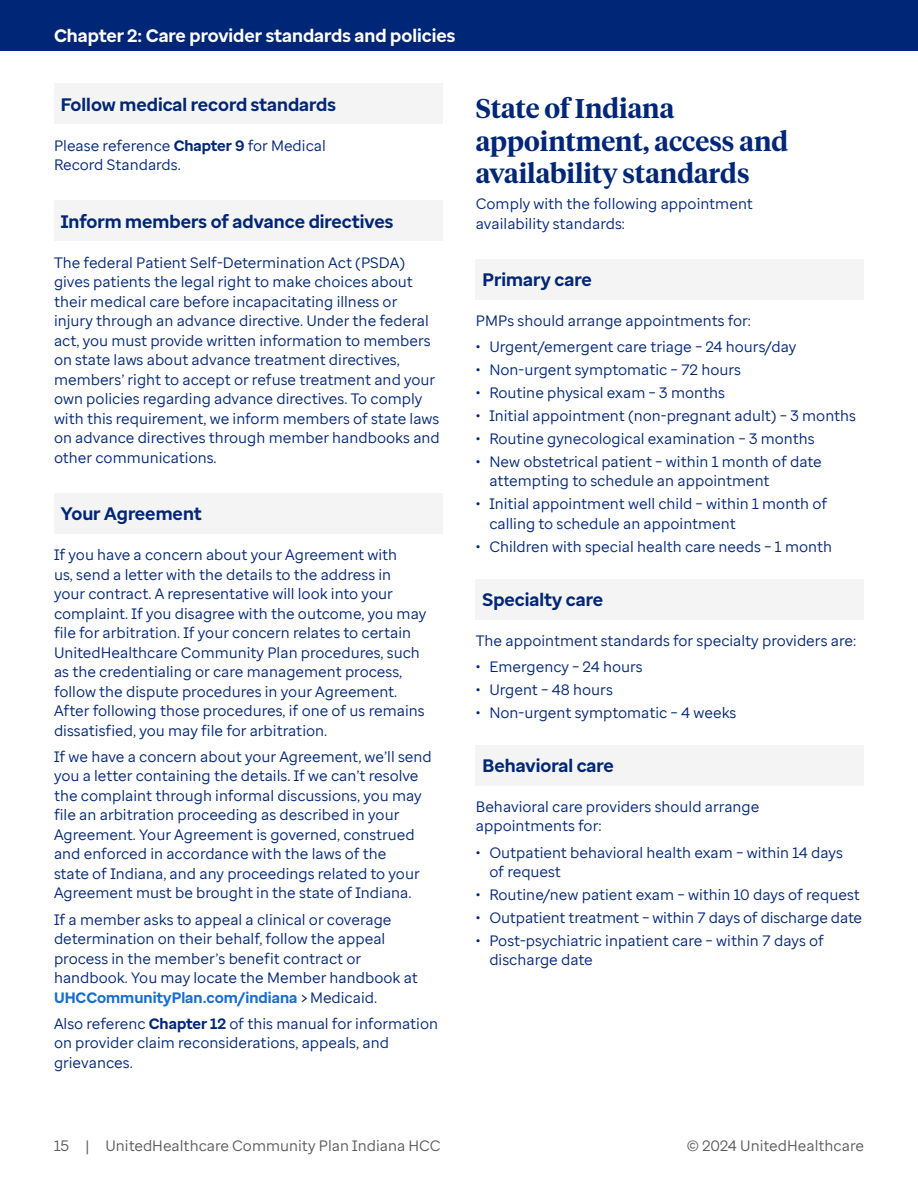
<style>
.page{position:relative;width:918px;height:1188px;background:#fff}
.page>*{position:absolute;margin:0;border:0;box-sizing:border-box;transform-origin:0 0}
.H4{font:600 27px/32.4px "UHC Serif Headline";color:#002677}
.H5_Sans_Gray_Shading{font:700 18px "Enterprise Sans";color:#002677}
.t1{font:700 18px "Enterprise Sans";color:#fff}
.Body{font:15px/19.5px "Enterprise Sans";color:#002677}
.t2{font:15px "Enterprise Sans";color:#5a5a5a}
.s1{font-weight:700}
.s2{font-weight:700;color:#196ecf}
</style>
<div class="page">
<div style="left:0;top:0;width:918px;height:51px;background:#002677"></div>
<div style="left:54px;top:83px;width:388px;height:41px;background:#f4f4f4"></div>
<div style="left:54px;top:200px;width:388px;height:41px;background:#f4f4f4"></div>
<div style="left:54px;top:493px;width:388px;height:41px;background:#f4f4f4"></div>
<div style="left:476px;top:259px;width:388px;height:41px;background:#f4f4f4"></div>
<div style="left:476px;top:579px;width:388px;height:40px;background:#f4f4f4"></div>
<div style="left:476px;top:745px;width:388px;height:41px;background:#f4f4f4"></div>
<p class="t1" style="left:54px;top:24px;width:403px">Chapter 2: Care provider standards and policies</p>
<p class="H5_Sans_Gray_Shading" style="left:61px;top:93px;width:277px">Follow medical record standards</p>
<p class="Body" style="left:54px;top:135px;width:273px">Please reference <span class="s1">Chapter 9</span> for Medical<br>Record Standards.</p>
<p class="H5_Sans_Gray_Shading" style="left:61px;top:210px;width:334px">Inform members of advance directives</p>
<p class="Body" style="left:54px;top:252px;width:387px">The federal Patient Self-Determination Act (PSDA) gives patients the legal right to make choices about their medical care before incapacitating illness or injury through an advance directive. Under the federal act, you must provide written information to members on state laws about advance treatment directives, members’ right to accept or refuse treatment and your own policies regarding advance directives. To comply with this requirement, we inform members of state laws on advance directives through member handbooks and other communications.</p>
<p class="H5_Sans_Gray_Shading" style="left:61px;top:502px;width:142px">Your Agreement</p>
<p class="Body" style="left:54px;top:545px;width:374px">If you have a concern about your Agreement with<br>us, send a letter with the details to the address in<br>your contract. A representative will look into your complaint. If you disagree with the outcome, you may file for arbitration. If your concern relates to certain UnitedHealthcare Community Plan procedures, such as the credentialing or care management process, follow the dispute procedures in your Agreement.<br>After following those procedures, if one of us remains dissatisfied, you may file for arbitration.</p>
<p class="Body" style="left:54px;top:747px;width:379px">If we have a concern about your Agreement, we’ll send you a letter containing the details. If we can’t resolve the complaint through informal discussions, you may file an arbitration proceeding as described in your Agreement. Your Agreement is governed, construed and enforced in accordance with the laws of the<br>state of Indiana, and any proceedings related to your Agreement must be brought in the state of Indiana.</p>
<p class="Body" style="left:54px;top:909px;width:365px">If a member asks to appeal a clinical or coverage determination on their behalf, follow the appeal process in the member’s benefit contract or handbook. You may locate the Member handbook at <span class="s2">UHCCommunityPlan.com/indiana</span> &gt; Medicaid.</p>
<p class="Body" style="left:54px;top:1014px;width:386px">Also referenc <span class="s1">Chapter 12</span> of this manual for information on provider claim reconsiderations, appeals, and grievances.</p>
<p class="H4" style="left:476px;top:91px;width:314px">State of Indiana appointment, access and availability standards</p>
<p class="Body" style="left:476px;top:194px;width:279px">Comply with the following appointment availability standards:</p>
<p class="H5_Sans_Gray_Shading" style="left:483px;top:268px;width:111px">Primary care</p>
<p class="Body" style="left:476px;top:311px;width:277px">PMPs should arrange appointments for:</p>
<p class="Body" style="left:476px;top:337px;width:322px">• Urgent/emergent care triage – 24 hours/day</p>
<p class="Body" style="left:476px;top:360px;width:267px">• Non-urgent symptomatic – 72 hours</p>
<p class="Body" style="left:476px;top:383px;width:251px">• Routine physical exam – 3 months</p>
<p class="Body" style="left:476px;top:406px;width:382px">• Initial appointment (non-pregnant adult) – 3 months</p>
<p class="Body" style="left:476px;top:429px;width:340px">• Routine gynecological examination – 3 months</p>
<p class="Body" style="left:489px;top:452px;width:334px;text-indent:-14px">• New obstetrical patient – within 1 month of date attempting to schedule an appointment</p>
<p class="Body" style="left:489px;top:494px;width:339px;text-indent:-14px">• Initial appointment well child – within 1 month of calling to schedule an appointment</p>
<p class="Body" style="left:476px;top:536px;width:358px">• Children with special health care needs – 1 month</p>
<p class="H5_Sans_Gray_Shading" style="left:483px;top:588px;width:122px">Specialty care</p>
<p class="Body" style="left:476px;top:631px;width:382px">The appointment standards for specialty providers are:</p>
<p class="Body" style="left:476px;top:657px;width:168px">• Emergency – 24 hours</p>
<p class="Body" style="left:476px;top:680px;width:139px">• Urgent – 48 hours</p>
<p class="Body" style="left:476px;top:703px;width:262px">• Non-urgent symptomatic – 4 weeks</p>
<p class="H5_Sans_Gray_Shading" style="left:483px;top:754px;width:133px">Behavioral care</p>
<p class="Body" style="left:476px;top:797px;width:285px">Behavioral care providers should arrange appointments for:</p>
<p class="Body" style="left:489px;top:842px;width:355px;text-indent:-14px">• Outpatient behavioral health exam – within 14 days of request</p>
<p class="Body" style="left:476px;top:885px;width:385px">• Routine/new patient exam – within 10 days of request</p>
<p class="Body" style="left:476px;top:908px;width:388px">• Outpatient treatment – within 7 days of discharge date</p>
<p class="Body" style="left:489px;top:931px;width:336px;text-indent:-14px">• Post-psychiatric inpatient care – within 7 days of discharge date</p>
<p class="t2" style="left:54px;top:1136px;width:388px">15 | UnitedHealthcare Community Plan Indiana HCC</p>
<p class="t2" style="left:687px;top:1136px;width:178px">© 2024 UnitedHealthcare</p>
</div>
